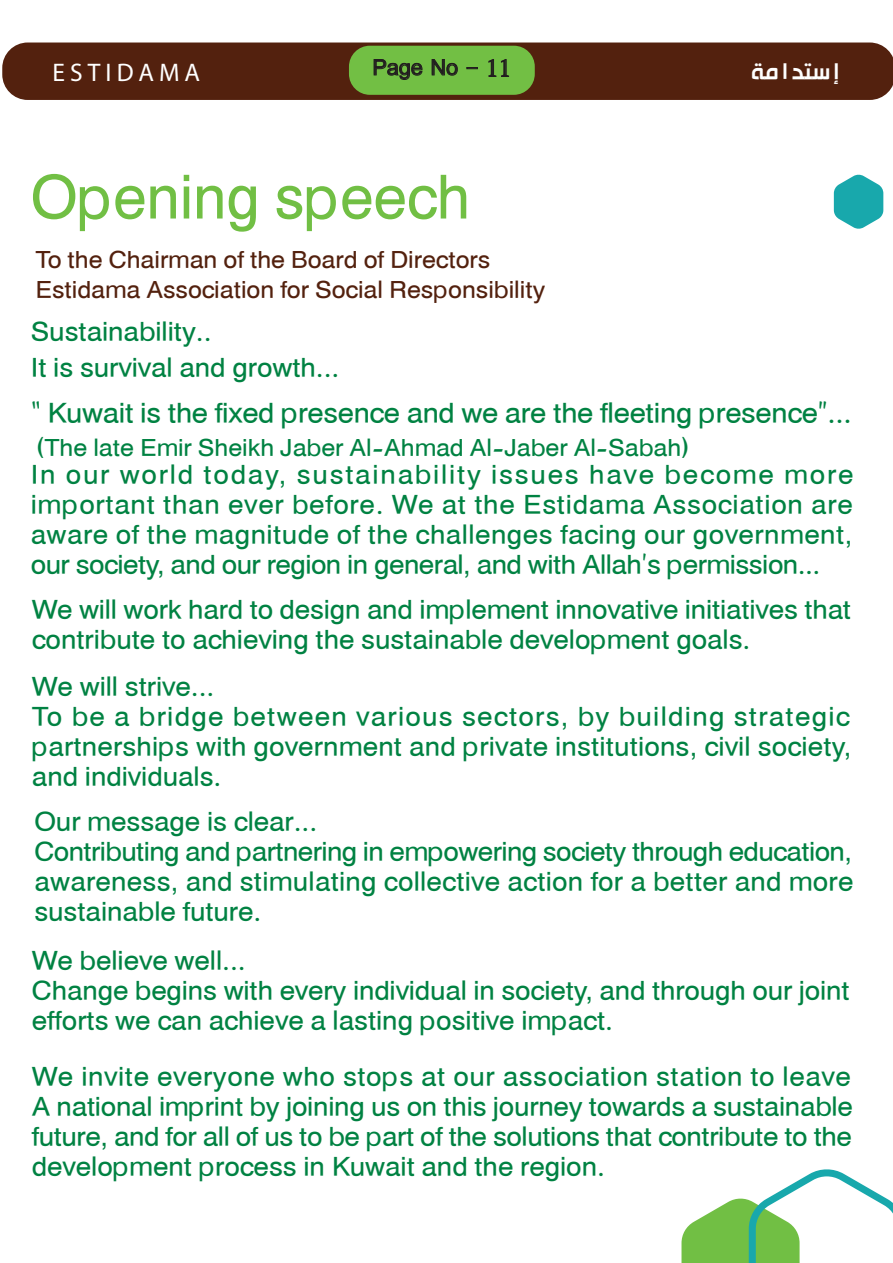
<style>
.page{position:relative;width:893px;height:1263px;background:#fff}
.page>*{position:absolute;margin:0;border:0;box-sizing:border-box;transform-origin:0 0}
.t1{font:69px "Hacen Tunisia";color:#71bf44}
.t2{font:31.5px "Hacen Tunisia";letter-spacing:-.005em;color:#008242;scale:1.06 1}
.t3{font:30px/30px "Hacen Tunisia";color:#008242;scale:1.06 1}
.t4{font:27px/30px "Hacen Tunisia";color:#53210e;scale:1.06 1}
.t5{font:27px "Hacen Tunisia";color:#008242;scale:1.06 1}
.t6{font:27px "Hacen Tunisia";color:#fff}
.t7{font:25.5px "Myriad Hebrew";letter-spacing:.2em;color:#fff}
.t8{font:24px "Simplified Arabic";color:#231f20}
</style>
<div class="page">
<svg style="left:681px;top:1169px;width:212px;height:94px"></svg>
<svg style="left:834px;top:174px;width:49px;height:55px"></svg>
<div style="left:2px;top:43px;width:891px;height:57px;background:#53210e"></div>
<div style="left:349px;top:46px;width:186px;height:49px;background:#72bf44;border-radius:21px"></div>
<svg style="left:373px;top:59px;width:50px;height:21px"></svg>
<svg style="left:431px;top:59px;width:27px;height:17px"></svg>
<svg style="left:466px;top:67px;width:12px;height:2px"></svg>
<svg style="left:488px;top:59px;width:21px;height:18px"></svg>
<p class="t7" style="left:52px;top:58px;width:149px">ESTIDAMA</p>
<p class="t8" style="left:372px;top:48px;width:140px">Page No - 11</p>
<h1 class="t1" style="left:31px;top:152px;width:441px">Opening speech</h1>
<p class="t4" style="left:35px;top:245px;width:482px">To the Chairman of the Board of Directors<br>Estidama Association for Social Responsibility</p>
<p class="t6" style="left:751px;top:53px;width:90px">مة ستدا إ</p>
<p class="t3" style="left:31px;top:313px;width:292px;line-height:36px">Sustainability..<br>It is survival and growth...</p>
<p class="t2" style="left:31px;top:393px;width:776px">“ Kuwait is the fixed presence and we are the fleeting presence”...</p>
<p class="t5" style="left:37px;top:430px;width:616px">(The late Emir Sheikh Jaber Al-Ahmad Al-Jaber Al-Sabah)</p>
<p class="t3" style="left:31px;top:459px;width:778px;text-align:justify">In our world today, sustainability issues have become more important than ever before. We at the Estidama Association are aware of the magnitude of the challenges facing our government, our society, and our region in general, and with Allah’s permission...</p>
<p class="t3" style="left:32px;top:594px;width:774px">We will work hard to design and implement innovative initiatives that contribute to achieving the sustainable development goals.</p>
<p class="t3" style="left:32px;top:671px;width:774px">We will strive...<br>To be a bridge between various sectors, by building strategic partnerships with government and private institutions, civil society, and individuals.</p>
<p class="t3" style="left:34px;top:807px;width:774px">Our message is clear...<br>Contributing and partnering in empowering society through education, awareness, and stimulating collective action for a better and more sustainable future.</p>
<p class="t3" style="left:32px;top:945px;width:773px">We believe well...<br>Change begins with every individual in society, and through our joint efforts we can achieve a lasting positive impact.</p>
<p class="t3" style="left:32px;top:1062px;width:776px;text-align:justify">We invite everyone who stops at our association station to leave A national imprint by joining us on this journey towards a sustainable future, and for all of us to be part of the solutions that contribute to the development process in Kuwait and the region.</p>
</div>
